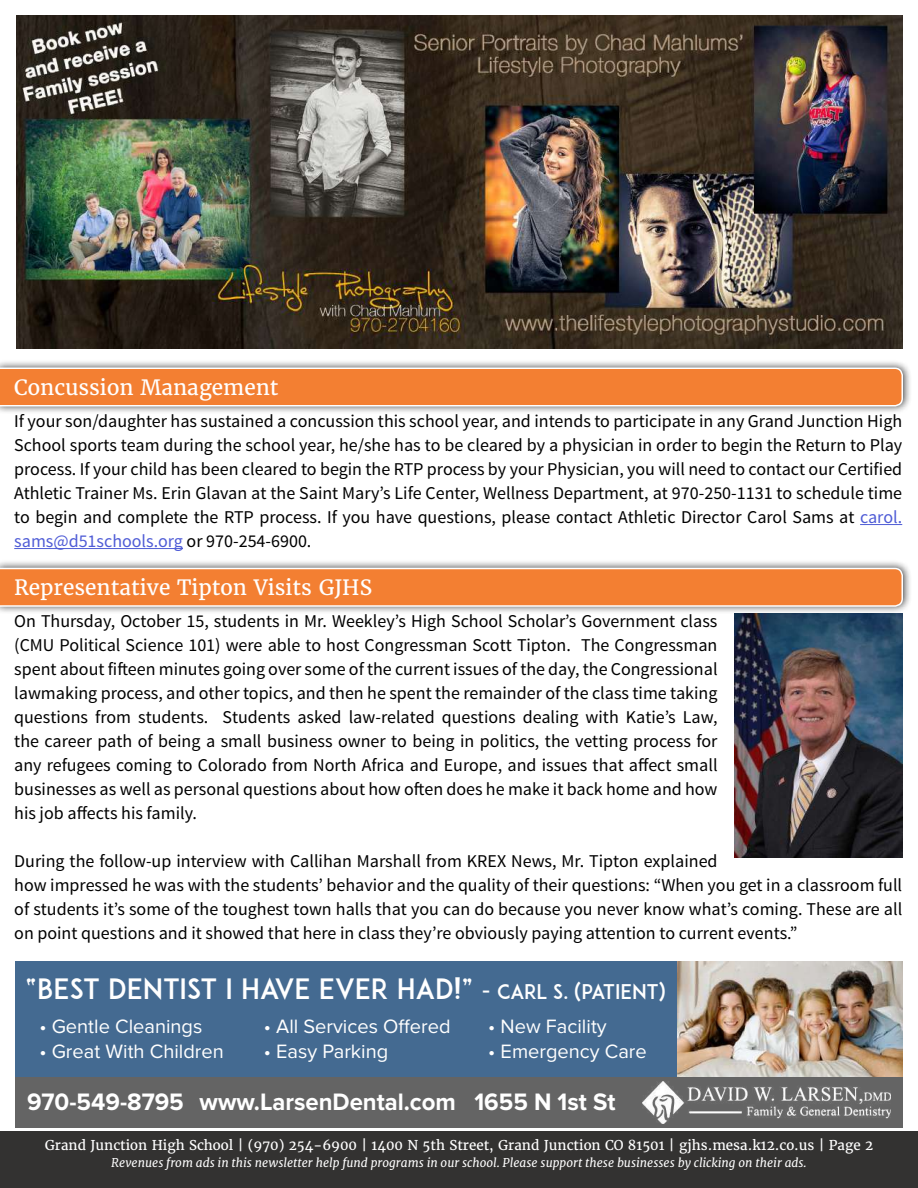
<style>
.page{position:relative;width:918px;height:1188px;background:#fff}
.page>*{position:absolute;margin:0;border:0;box-sizing:border-box;transform-origin:0 0}
.t1{font:27.75px "ADAM.CGPRO";color:#fff}
.t2{font:700 24.6px "Proxima Nova";color:#fff}
.t3{font:21px "Merriweather";color:#fff}
.t4{font:20.1px "Proxima Nova";color:#fff}
.t5{font:18px/24px "Source Sans Pro";color:#000;text-align:justify}
.t6{font:13.5px "Merriweather";color:#fff}
.t7{font:italic 12px "Merriweather";color:#fff}
.s1{color:#4f5cd6}
.s2{font-size:20.1px}
</style>
<div class="page">
<div style="left:0;top:1131px;width:918px;height:57px;background:#333231"></div>
<hr style="left:860px;top:524px;width:42px;height:1px;background:#4f5cd6">
<hr style="left:14px;top:548px;width:169px;height:1px;background:#4f5cd6">
<div style="left:0;top:359px;width:913px;height:55px;background:#000;opacity:.75"></div>
<svg style="left:0;top:367px;width:904px;height:40px"></svg>
<img style="left:16px;top:15px;width:887px;height:334px">
<div style="left:0;top:559px;width:913px;height:56px;background:#000;opacity:.75"></div>
<svg style="left:0;top:567px;width:904px;height:41px"></svg>
<div style="left:15px;top:962px;width:662px;height:116px;background:#446a91"></div>
<img style="left:677px;top:962px;width:226px;height:116px">
<div style="left:15px;top:1078px;width:888px;height:50px;background:#646464"></div>
<img style="left:643px;top:1082px;width:247px;height:42px">
<img style="left:734px;top:614px;width:168px;height:244px">
<p class="t3" style="left:14px;top:374px;width:266px">Concussion Management</p>
<p class="t5" style="left:14px;top:409px;width:890px">If your son/daughter has sustained a concussion this school year, and intends to participate in any Grand Junction High School sports team during the school year, he/she has to be cleared by a physician in order to begin the Return to Play process. If your child has been cleared to begin the RTP process by your Physician, you will need to contact our Certified Athletic Trainer Ms. Erin Glavan at the Saint Mary’s Life Center, Wellness Department, at 970-250-1131 to schedule time to begin and complete the RTP process. If you have questions, please contact Athletic Director Carol Sams at <span class="s1">carol. sams@d51schools.org</span> or 970-254-6900.</p>
<p class="t3" style="left:14px;top:574px;width:359px">Representative Tipton Visits GJHS</p>
<p class="t5" style="left:14px;top:609px;width:705px">On Thursday, October 15, students in Mr. Weekley’s High School Scholar’s Government class (CMU Political Science 101) were able to host Congressman Scott Tipton. The Congressman spent about fifteen minutes going over some of the current issues of the day, the Congressional lawmaking process, and other topics, and then he spent the remainder of the class time taking questions from students. Students asked law-related questions dealing with Katie’s Law, the career path of being a small business owner to being in politics, the vetting process for any refugees coming to Colorado from North Africa and Europe, and issues that affect small businesses as well as personal questions about how often does he make it back home and how his job affects his family.</p>
<p class="t5" style="left:14px;top:849px;width:890px;text-align:left">During the follow-up interview with Callihan Marshall from KREX News, Mr. Tipton explained<br>how impressed he was with the students’ behavior and the quality of their questions: “When you get in a classroom full of students it’s some of the toughest town halls that you can do because you never know what’s coming. These are all on point questions and it showed that here in class they’re obviously paying attention to current events.”</p>
<h1 class="t1" style="left:25px;top:972px;width:642px">“BEST DENTIST I HAVE EVER HAD!” <span class="s2">- CARL S. (PATIENT)</span></h1>
<p class="t4" style="left:39px;top:1015px;width:165px">• Gentle Cleanings</p>
<p class="t4" style="left:39px;top:1040px;width:186px">• Great With Children</p>
<p class="t4" style="left:264px;top:1015px;width:188px">• All Services Offered</p>
<p class="t4" style="left:264px;top:1040px;width:126px">• Easy Parking</p>
<p class="t4" style="left:488px;top:1015px;width:120px">• New Facility</p>
<p class="t4" style="left:488px;top:1040px;width:160px">• Emergency Care</p>
<h2 class="t2" style="left:27px;top:1088px;width:590px">970-549-8795 www.LarsenDental.com 1655 N 1st St</h2>
<p class="t6" style="left:45px;top:1137px;width:830px">Grand Junction High School | (970) 254-6900 | 1400 N 5th Street, Grand Junction CO 81501 | gjhs.mesa.k12.co.us | Page 2</p>
<p class="t7" style="left:111px;top:1155px;width:697px">Revenues from ads in this newsletter help fund programs in our school. Please support these businesses by clicking on their ads.</p>
</div>
